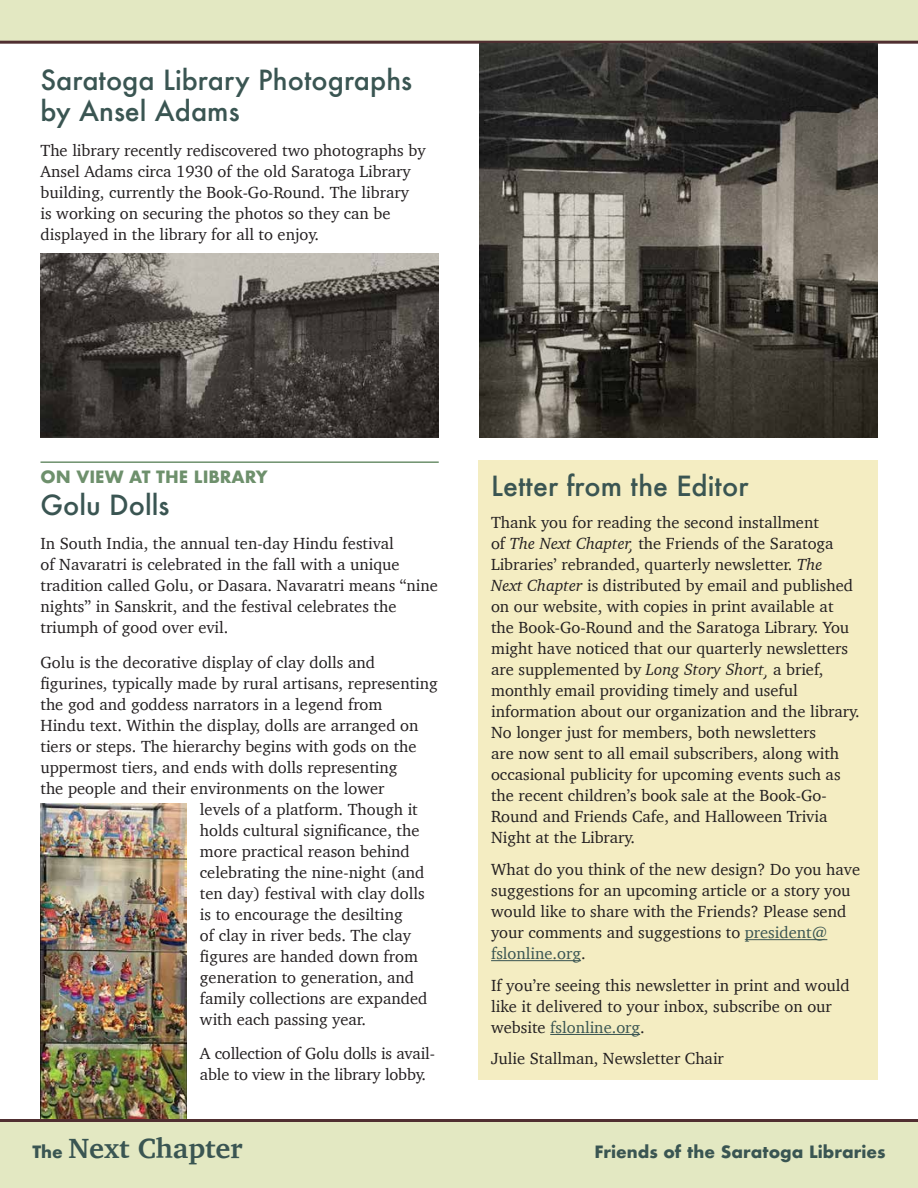
<style>
.page{position:relative;width:918px;height:1188px;background:#fff}
.page>*{position:absolute;margin:0;border:0;box-sizing:border-box;transform-origin:0 0}
.t1{font:700 28.5px "Charter";color:#3a5552}
.Head{font:500 27px/31.5px "Futura";color:#3a5552}
.Body{font:16.5px/21px "Charter";color:#231f20}
.t2{font:700 16.5px "Futura";color:#3a5552}
.Head_Underline{font:700 16.5px "Futura";color:#6e906c}
.s1{font-style:italic}
.s2{color:#3a5552}
.s3{font-family:"Futura";font-size:16.5px}
</style>
<div class="page">
<div style="left:0;top:1120px;width:918px;height:68px;background:#e3e8c2"></div>
<div style="left:0;top:0;width:918px;height:42px;background:#e3e8c2"></div>
<hr style="left:0;top:1119px;width:918px;height:3px;background:#502f31">
<hr style="left:0;top:41px;width:918px;height:3px;background:#502f31">
<img style="left:479px;top:44px;width:399px;height:393px">
<hr style="left:40px;top:461px;width:399px;height:2px;background:#6e906c">
<img style="left:41px;top:803px;width:145px;height:316px">
<div style="left:478px;top:460px;width:400px;height:620px;background:#f4edc2"></div>
<hr style="left:745px;top:939px;width:82px;height:1px;background:#3a5552">
<hr style="left:491px;top:960px;width:90px;height:1px;background:#3a5552">
<hr style="left:550px;top:1034px;width:90px;height:1px;background:#3a5552">
<img style="left:40px;top:254px;width:399px;height:183px">
<p class="Head" style="left:40px;top:64px;width:373px">Saratoga Library Photographs by Ansel Adams</p>
<p class="Body" style="left:40px;top:139px;width:387px">The library recently rediscovered two photographs by Ansel Adams circa 1930 of the old Saratoga Library building, currently the Book-Go-Round. The library<br>is working on securing the photos so they can be displayed in the library for all to enjoy.</p>
<p class="Head_Underline" style="left:40px;top:465px;width:229px">ON VIEW AT THE LIBRARY</p>
<p class="Head" style="left:40px;top:488px;width:130px">Golu Dolls</p>
<p class="Body" style="left:40px;top:533px;width:399px">In South India, the annual ten-day Hindu festival<br>of Navaratri is celebrated in the fall with a unique tradition called Golu, or Dasara. Navaratri means “nine nights” in Sanskrit, and the festival celebrates the triumph of good over evil.</p>
<p class="Body" style="left:40px;top:651px;width:336px">Golu is the decorative display of clay dolls and</p>
<p class="Body" style="left:40px;top:672px;width:399px">figurines, typically made by rural artisans, representing</p>
<p class="Body" style="left:40px;top:693px;width:343px">the god and goddess narrators in a legend from</p>
<p class="Body" style="left:40px;top:714px;width:380px">Hindu text. Within the display, dolls are arranged on</p>
<p class="Body" style="left:40px;top:735px;width:378px">tiers or steps. The hierarchy begins with gods on the</p>
<p class="Body" style="left:40px;top:756px;width:358px">uppermost tiers, and ends with dolls representing</p>
<p class="Body" style="left:40px;top:777px;width:346px">the people and their environments on the lower</p>
<p class="Body" style="left:200px;top:798px;width:219px">levels of a platform. Though it</p>
<p class="Body" style="left:200px;top:819px;width:221px">holds cultural significance, the</p>
<p class="Body" style="left:200px;top:840px;width:211px">more practical reason behind</p>
<p class="Body" style="left:200px;top:861px;width:226px">celebrating the nine-night (and</p>
<p class="Body" style="left:200px;top:882px;width:226px">ten day) festival with clay dolls</p>
<p class="Body" style="left:200px;top:903px;width:204px">is to encourage the desilting</p>
<p class="Body" style="left:200px;top:924px;width:213px">of clay in river beds. The clay</p>
<p class="Body" style="left:200px;top:945px;width:220px">figures are handed down from</p>
<p class="Body" style="left:200px;top:966px;width:216px">generation to generation, and</p>
<p class="Body" style="left:200px;top:987px;width:229px">family collections are expanded</p>
<p class="Body" style="left:200px;top:1008px;width:168px">with each passing year.</p>
<p class="Body" style="left:200px;top:1043px;width:237px">A collection of Golu dolls is avail&shy;able to view in the library lobby.</p>
<p class="Head" style="left:491px;top:470px;width:259px">Letter from the Editor</p>
<p class="Body" style="left:491px;top:512px;width:370px">Thank you for reading the second installment<br>of <span class="s1">The Next Chapter,</span> the Friends of the Saratoga Libraries’ rebranded, quarterly newsletter. <span class="s1">The<br>Next Chapter</span> is distributed by email and published on our website, with copies in print available at the Book-Go-Round and the Saratoga Library. You might have noticed that our quarterly newsletters are supplemented by <span class="s1">Long Story Short,</span> a brief, monthly email providing timely and useful information about our organization and the library.<br>No longer just for members, both newsletters<br>are now sent to all email subscribers, along with occasional publicity for upcoming events such as the recent children’s book sale at the Book-Go-Round and Friends Cafe, and Halloween Trivia Night at the Library.</p>
<p class="Body" style="left:491px;top:859px;width:371px">What do you think of the new design? Do you have suggestions for an upcoming article or a story you would like to share with the Friends? Please send your comments and suggestions to <span class="s2">president@ fslonline.org</span>.</p>
<p class="Body" style="left:491px;top:974px;width:360px">If you’re seeing this newsletter in print and would like it delivered to your inbox, subscribe on our website <span class="s2">fslonline.org</span>.</p>
<p class="Body" style="left:491px;top:1048px;width:234px">Julie Stallman, Newsletter Chair</p>
<h1 class="t1" style="left:32px;top:1124px;width:212px"><span class="s3">The</span> Next Chapter</h1>
<p class="t2" style="left:594px;top:1140px;width:293px">Friends of the Saratoga Libraries</p>
</div>
